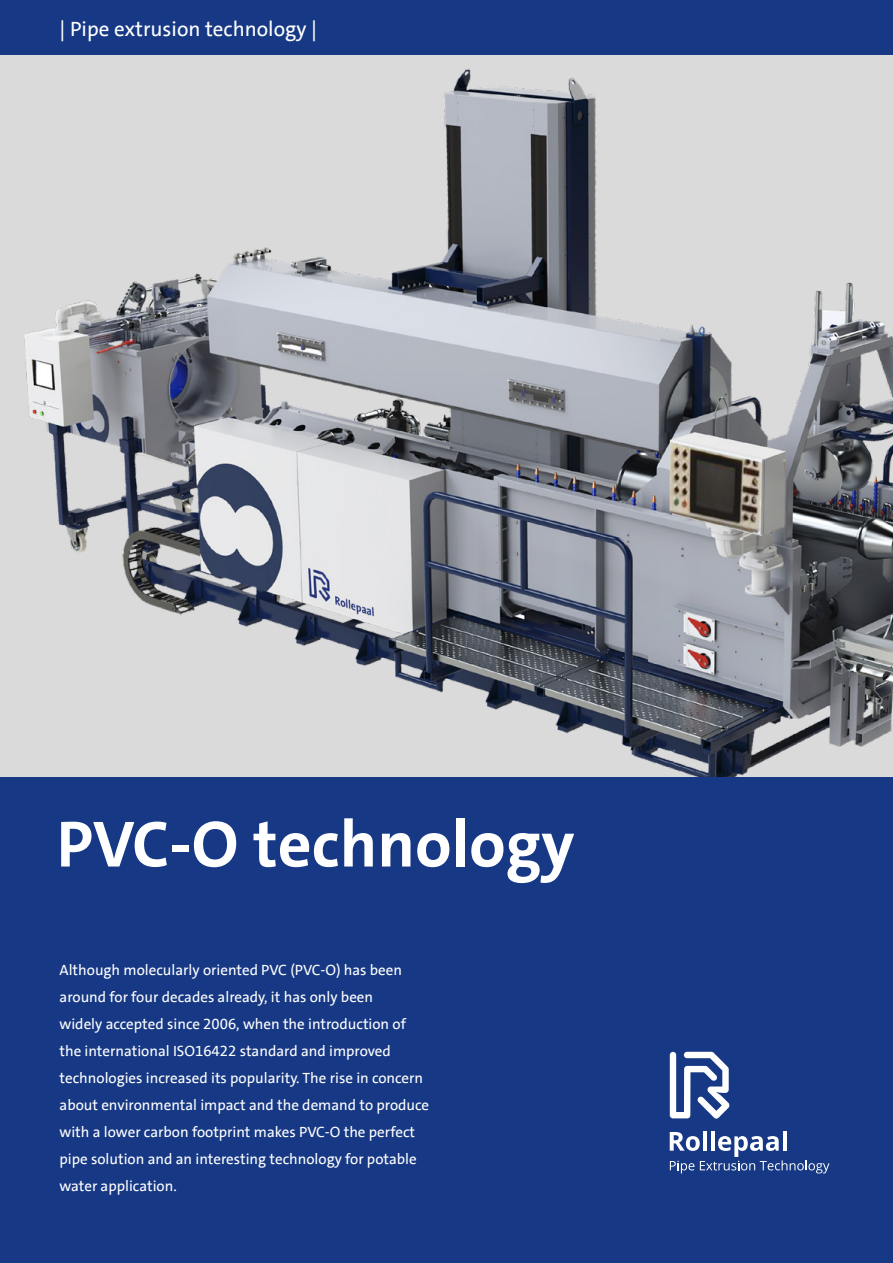
<style>
.page{position:relative;width:893px;height:1263px;background:#fff}
.page>*{position:absolute;margin:0;border:0;box-sizing:border-box;transform-origin:0 0}
.t1{font:700 66px "The Sans LT";color:#fff}
.t2{font:21px "The Sans LT";color:#fff}
.t3{font:15px/27px "The Sans LT";color:#fff}
</style>
<div class="page">
<div style="left:0;top:0;width:893px;height:55px;background:#173985"></div>
<div style="left:0;top:776px;width:893px;height:487px;background:#173985"></div>
<svg style="left:670px;top:1052px;width:60px;height:66px"></svg>
<hr style="left:703px;top:1131px;width:4px;height:20px;background:#fff">
<hr style="left:711px;top:1131px;width:4px;height:20px;background:#fff">
<hr style="left:783px;top:1131px;width:4px;height:20px;background:#fff">
<svg style="left:670px;top:1132px;width:159px;height:41px"></svg>
<img style="left:0;top:55px;width:893px;height:721px">
<h2 class="t2" style="left:60px;top:15px;width:259px">| Pipe extrusion technology |</h2>
<h1 class="t1" style="left:57px;top:802px;width:519px">PVC-O technology</h1>
<p class="t3" style="left:60px;top:956px;width:371px">Although molecularly oriented PVC (PVC-O) has been around for four decades already, it has only been<br>widely accepted since 2006, when the introduction of the international ISO16422 standard and improved technologies increased its popularity. The rise in concern about environmental impact and the demand to produce with a lower carbon footprint makes PVC-O the perfect pipe solution and an interesting technology for potable water application.</p>
</div>
